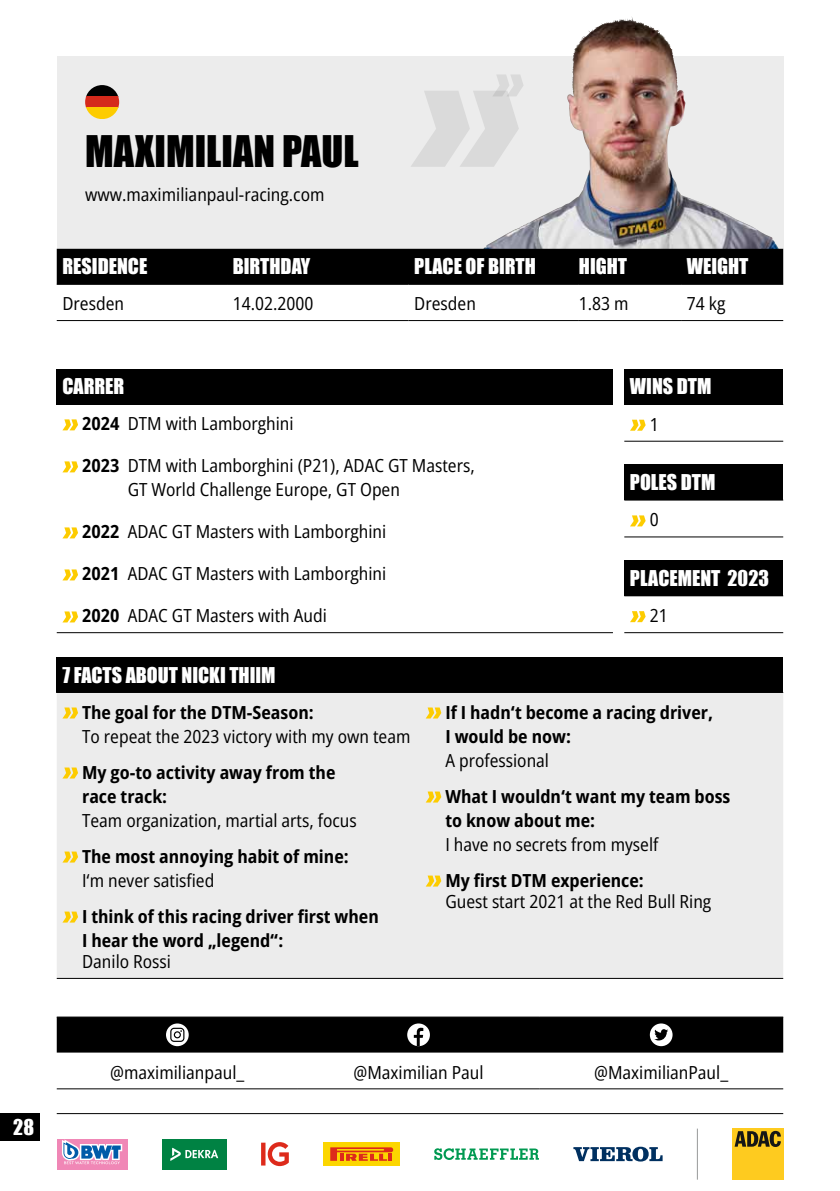
<style>
.page{position:relative;width:840px;height:1191px;background:#fff}
.page>*{position:absolute;margin:0;border:0;box-sizing:border-box;transform-origin:0 0}
.t1{font:40px "Impact";color:#000}
.t2{font:20px "Impact";color:#fff}
.t3{font:semi-condensed 18px/24px "Open Sans";color:#000}
.t4{font:700 semi-condensed 18px/24px "Open Sans";color:#000}
.s1{font-weight:700}
</style>
<div class="page">
<div style="left:57px;top:57px;width:725px;height:192px;background:#ececec"></div>
<img style="left:482px;top:18px;width:296px;height:231px">
<svg style="left:411px;top:74px;width:112px;height:93px"></svg>
<div style="left:0;top:1113px;width:40px;height:27px;background:#000"></div>
<hr style="left:57px;top:1113px;width:725px;height:1px;background:#000">
<svg style="left:434px;top:1148px;width:104px;height:12px"></svg>
<hr style="left:696px;top:1128px;width:1px;height:51px;background:#989999">
<div style="left:731px;top:1128px;width:51px;height:51px;background:#fecb1f"></div>
<svg style="left:734px;top:1130px;width:46px;height:17px"></svg>
<div style="left:57px;top:1139px;width:70px;height:30px;background:#f087b6"></div>
<svg style="left:62px;top:1139px;width:60px;height:25px"></svg>
<svg style="left:261px;top:1142px;width:28px;height:24px"></svg>
<div style="left:323px;top:1142px;width:76px;height:23px;background:#fcd600"></div>
<svg style="left:330px;top:1147px;width:63px;height:13px"></svg>
<div style="left:162px;top:1139px;width:64px;height:30px;background:#008243"></div>
<svg style="left:170px;top:1147px;width:48px;height:14px"></svg>
<svg style="left:573px;top:1146px;width:89px;height:15px"></svg>
<svg style="left:86px;top:85px;width:32px;height:11px"></svg>
<svg style="left:85px;top:96px;width:34px;height:23px"></svg>
<div style="left:57px;top:249px;width:725px;height:35px;background:#000"></div>
<hr style="left:57px;top:284px;width:170px;height:1px;background:#000">
<hr style="left:227px;top:284px;width:181px;height:1px;background:#000">
<hr style="left:408px;top:284px;width:170px;height:1px;background:#000">
<hr style="left:578px;top:284px;width:102px;height:1px;background:#000">
<hr style="left:680px;top:284px;width:102px;height:1px;background:#000">
<hr style="left:57px;top:320px;width:170px;height:1px;background:#000">
<hr style="left:227px;top:320px;width:181px;height:1px;background:#000">
<hr style="left:408px;top:320px;width:170px;height:1px;background:#000">
<hr style="left:578px;top:320px;width:102px;height:1px;background:#000">
<hr style="left:680px;top:320px;width:102px;height:1px;background:#000">
<div style="left:57px;top:657px;width:725px;height:35px;background:#000"></div>
<div style="left:57px;top:693px;width:725px;height:285px;background:#ececec"></div>
<hr style="left:57px;top:692px;width:363px;height:1px;background:#000">
<hr style="left:420px;top:692px;width:362px;height:1px;background:#000">
<hr style="left:57px;top:978px;width:363px;height:1px;background:#000">
<hr style="left:420px;top:978px;width:362px;height:1px;background:#000">
<svg style="left:62px;top:707px;width:16px;height:11px"></svg>
<svg style="left:62px;top:767px;width:16px;height:11px"></svg>
<svg style="left:62px;top:851px;width:16px;height:11px"></svg>
<svg style="left:62px;top:911px;width:16px;height:11px"></svg>
<svg style="left:425px;top:707px;width:16px;height:11px"></svg>
<svg style="left:425px;top:791px;width:16px;height:11px"></svg>
<svg style="left:425px;top:875px;width:16px;height:11px"></svg>
<hr style="left:57px;top:1088px;width:241px;height:1px;background:#000">
<hr style="left:298px;top:1088px;width:241px;height:1px;background:#000">
<hr style="left:539px;top:1088px;width:243px;height:1px;background:#000">
<hr style="left:57px;top:1016px;width:241px;height:1px;background:#000">
<hr style="left:298px;top:1016px;width:241px;height:1px;background:#000">
<hr style="left:539px;top:1016px;width:243px;height:1px;background:#000">
<div style="left:57px;top:1017px;width:725px;height:35px;background:#000"></div>
<div style="left:57px;top:369px;width:555px;height:35px;background:#000"></div>
<hr style="left:57px;top:404px;width:555px;height:1px;background:#000">
<hr style="left:57px;top:632px;width:555px;height:1px;background:#000">
<svg style="left:62px;top:419px;width:16px;height:11px"></svg>
<svg style="left:62px;top:461px;width:16px;height:11px"></svg>
<svg style="left:62px;top:527px;width:16px;height:11px"></svg>
<svg style="left:62px;top:569px;width:16px;height:11px"></svg>
<svg style="left:62px;top:611px;width:16px;height:11px"></svg>
<div style="left:624px;top:369px;width:158px;height:35px;background:#000"></div>
<hr style="left:624px;top:404px;width:158px;height:1px;background:#000">
<hr style="left:624px;top:441px;width:158px;height:1px;background:#000">
<svg style="left:630px;top:420px;width:15px;height:11px"></svg>
<div style="left:624px;top:464px;width:158px;height:36px;background:#000"></div>
<hr style="left:624px;top:500px;width:158px;height:1px;background:#000">
<hr style="left:624px;top:536px;width:158px;height:1px;background:#000">
<svg style="left:630px;top:515px;width:15px;height:11px"></svg>
<div style="left:624px;top:560px;width:158px;height:36px;background:#000"></div>
<hr style="left:624px;top:632px;width:158px;height:1px;background:#000">
<svg style="left:630px;top:611px;width:15px;height:11px"></svg>
<h1 class="t1" style="left:85px;top:120px;width:275px">MAXIMILIAN PAUL</h1>
<p class="t3" style="left:85px;top:182px;width:241px">www.maximilianpaul-racing.com</p>
<p class="t2" style="left:62px;top:251px;width:86px">RESIDENCE</p>
<p class="t2" style="left:232px;top:251px;width:79px">BIRTHDAY</p>
<p class="t2" style="left:414px;top:251px;width:123px">PLACE OF BIRTH</p>
<p class="t2" style="left:578px;top:251px;width:50px">HIGHT</p>
<p class="t2" style="left:686px;top:251px;width:63px">WEIGHT</p>
<p class="t3" style="left:62px;top:291px;width:63px">Dresden</p>
<p class="t3" style="left:232px;top:291px;width:82px">14.02.2000</p>
<p class="t3" style="left:414px;top:291px;width:63px">Dresden</p>
<p class="t3" style="left:578px;top:291px;width:51px">1.83 m</p>
<p class="t3" style="left:686px;top:291px;width:40px">74 kg</p>
<p class="t2" style="left:62px;top:371px;width:63px">CARRER</p>
<p class="t3" style="left:82px;top:411px;width:213px"><span class="s1">2024</span> DTM with Lamborghini</p>
<p class="t3" style="left:128px;top:453px;width:348px;text-indent:-46px"><span class="s1">2023</span> DTM with Lamborghini (P21), ADAC GT Masters,<br>GT World Challenge Europe, GT Open</p>
<p class="t3" style="left:82px;top:519px;width:305px"><span class="s1">2022</span> ADAC GT Masters with Lamborghini</p>
<p class="t3" style="left:82px;top:561px;width:305px"><span class="s1">2021</span> ADAC GT Masters with Lamborghini</p>
<p class="t3" style="left:82px;top:603px;width:246px"><span class="s1">2020</span> ADAC GT Masters with Audi</p>
<p class="t2" style="left:629px;top:371px;width:83px">WINS DTM</p>
<p class="t3" style="left:649px;top:412px;width:10px">1</p>
<p class="t2" style="left:629px;top:467px;width:87px">POLES DTM</p>
<p class="t3" style="left:649px;top:507px;width:10px">0</p>
<p class="t2" style="left:629px;top:562px;width:140px">PLACEMENT 2023</p>
<p class="t3" style="left:649px;top:603px;width:19px">21</p>
<p class="t2" style="left:62px;top:659px;width:214px">7 FACTS ABOUT NICKI THIIM</p>
<p class="t4" style="left:82px;top:699px;width:233px">The goal for the DTM-Season:</p>
<p class="t3" style="left:82px;top:723px;width:330px">To repeat the 2023 victory with my own team</p>
<p class="t4" style="left:82px;top:759px;width:255px">My go-to activity away from the race track:</p>
<p class="t3" style="left:82px;top:807px;width:276px">Team organization, martial arts, focus</p>
<p class="t4" style="left:82px;top:843px;width:268px">The most annoying habit of mine:</p>
<p class="t3" style="left:82px;top:867px;width:134px">I‘m never satisfied</p>
<p class="t4" style="left:82px;top:903px;width:298px">I think of this racing driver first when<br>I hear the word „legend“:</p>
<p class="t3" style="left:82px;top:949px;width:90px">Danilo Rossi</p>
<p class="t4" style="left:445px;top:699px;width:269px">If I hadn‘t become a racing driver,<br>I would be now:</p>
<p class="t3" style="left:445px;top:747px;width:105px">A professional</p>
<p class="t4" style="left:445px;top:783px;width:286px">What I wouldn‘t want my team boss to know about me:</p>
<p class="t3" style="left:445px;top:831px;width:214px">I have no secrets from myself</p>
<p class="t4" style="left:445px;top:867px;width:200px">My first DTM experience:</p>
<p class="t3" style="left:445px;top:889px;width:267px">Guest start 2021 at the Red Bull Ring</p>
<p class="t2" style="left:13px;top:1111px;width:22px">28</p>
<p class="t3" style="left:110px;top:1059px;width:136px">@maximilianpaul_</p>
<p class="t3" style="left:353px;top:1059px;width:132px">@Maximilian Paul</p>
<p class="t3" style="left:594px;top:1059px;width:135px">@MaximilianPaul_</p>
</div>
